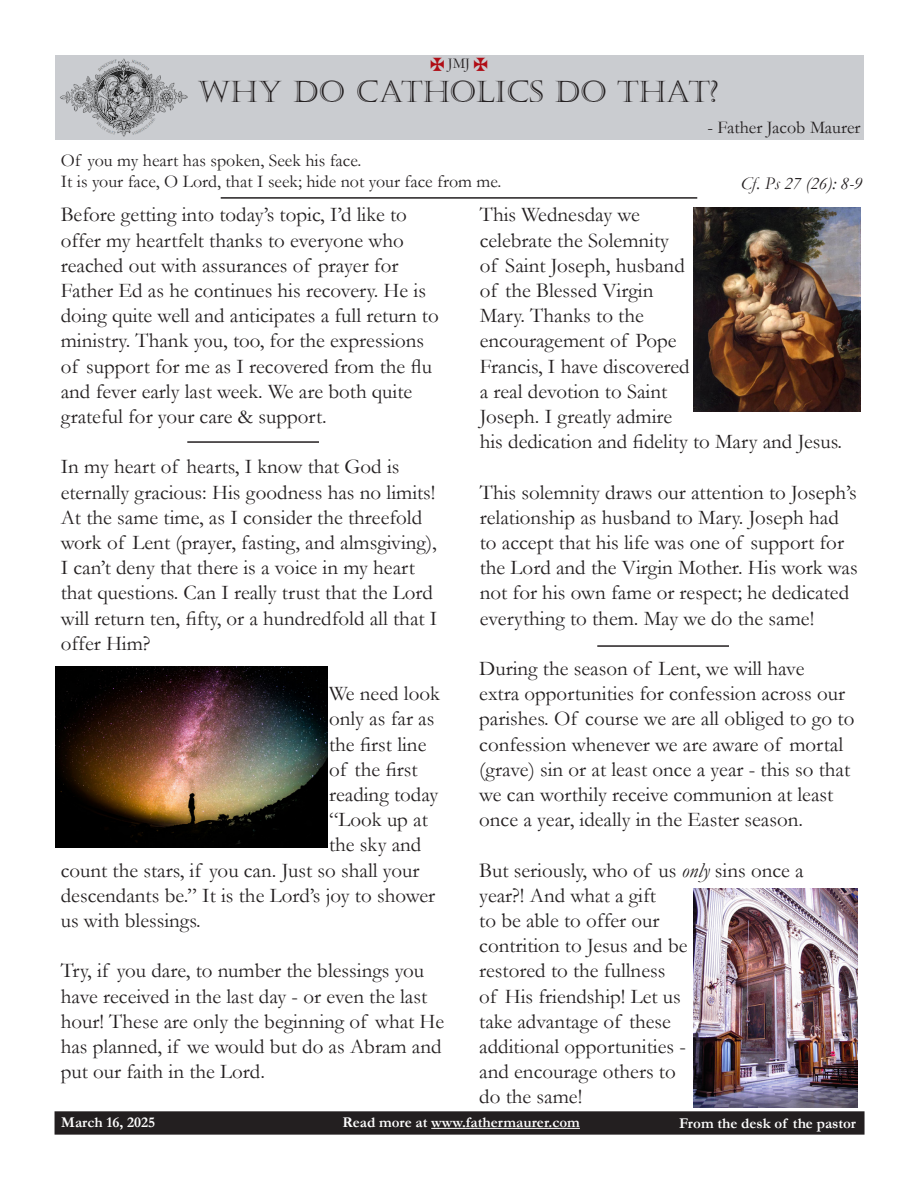
<style>
.page{position:relative;width:918px;height:1188px;background:#fff}
.page>*{position:absolute;margin:0;border:0;box-sizing:border-box;transform-origin:0 0}
.t1{font:30px "Castellar";color:#231f20}
.t2{font:21px/25.2px "Garamond";color:#231f20}
.t3{font:18px "Garamond";color:#231f20}
.t4{font:italic 18px "Garamond";color:#231f20}
.t5{font:700 15px "Garamond";color:#fff}
.t6{font:15px "Garamond";color:#231f20}
.s1{font-family:"liturgy";color:#b00d15}
.s2{font-style:italic}
</style>
<div class="page">
<div style="left:55px;top:1112px;width:809px;height:22px;background:#231f20"></div>
<div style="left:55px;top:1111px;width:810px;height:24px;border:2px solid #231f20"></div>
<div style="left:55px;top:55px;width:809px;height:85px;background:#caccd0"></div>
<img style="left:60px;top:58px;width:128px;height:79px">
<hr style="left:597px;top:645px;width:132px;height:2px;background:#231f20">
<hr style="left:221px;top:197px;width:476px;height:2px;background:#231f20">
<hr style="left:431px;top:1128px;width:149px;height:1px;background:#fff">
<img style="left:693px;top:208px;width:167px;height:204px">
<hr style="left:187px;top:441px;width:132px;height:2px;background:#231f20">
<img style="left:56px;top:667px;width:271px;height:181px">
<img style="left:693px;top:888px;width:165px;height:220px">
<p class="t6" style="left:431px;top:53px;width:58px"><span class="s1">+</span> JMJ <span class="s1">+</span></p>
<p class="t1" style="left:197px;top:74px;width:523px">WHY DO CATHOLICS DO THAT?</p>
<p class="t3" style="left:707px;top:115px;width:155px">- Father Jacob Maurer</p>
<p class="t3" style="left:61px;top:148px;width:302px">Of you my heart has spoken, Seek his face.</p>
<p class="t3" style="left:61px;top:169px;width:442px">It is your face, O Lord, that I seek; hide not your face from me.</p>
<p class="t4" style="left:741px;top:172px;width:123px">Cf. Ps 27 (26): 8-9</p>
<p class="t2" style="left:480px;top:202px;width:364px">This Wednesday we<br>celebrate the Solemnity<br>of Saint Joseph, husband<br>of the Blessed Virgin<br>Mary. Thanks to the<br>encouragement of Pope<br>Francis, I have discovered<br>a real devotion to Saint<br>Joseph. I greatly admire<br>his dedication and fidelity to Mary and Jesus.</p>
<p class="t2" style="left:480px;top:479px;width:380px">This solemnity draws our attention to Joseph’s relationship as husband to Mary. Joseph had to accept that his life was one of support for the Lord and the Virgin Mother. His work was not for his own fame or respect; he dedicated everything to them. May we do the same!</p>
<p class="t2" style="left:479px;top:655px;width:377px">During the season of Lent, we will have<br>extra opportunities for confession across our parishes. Of course we are all obliged to go to confession whenever we are aware of mortal (grave) sin or at least once a year - this so that we can worthily receive communion at least once a year, ideally in the Easter season.</p>
<p class="t2" style="left:479px;top:857px;width:326px">But seriously, who of us <span class="s2">only</span> sins once a year?! And what a gift<br>to be able to offer our<br>contrition to Jesus and be<br>restored to the fullness<br>of His friendship! Let us<br>take advantage of these<br>additional opportunities -<br>and encourage others to<br>do the same!</p>
<p class="t2" style="left:61px;top:202px;width:380px">Before getting into today’s topic, I’d like to offer my heartfelt thanks to everyone who reached out with assurances of prayer for Father Ed as he continues his recovery. He is doing quite well and anticipates a full return to ministry. Thank you, too, for the expressions of support for me as I recovered from the flu and fever early last week. We are both quite grateful for your care &amp; support.</p>
<p class="t2" style="left:61px;top:454px;width:378px">In my heart of hearts, I know that God is eternally gracious: His goodness has no limits!<br>At the same time, as I consider the threefold work of Lent (prayer, fasting, and almsgiving), I can’t deny that there is a voice in my heart that questions. Can I really trust that the Lord will return ten, fifty, or a hundredfold all that I offer Him?</p>
<p class="t2" style="left:329px;top:681px;width:112px">We need look</p>
<p class="t2" style="left:329px;top:706px;width:107px">only as far as</p>
<p class="t2" style="left:329px;top:731px;width:99px">the first line</p>
<p class="t2" style="left:329px;top:756px;width:90px">of the first</p>
<p class="t2" style="left:329px;top:781px;width:111px">reading today</p>
<p class="t2" style="left:329px;top:807px;width:100px">“Look up at</p>
<p class="t2" style="left:329px;top:832px;width:94px">the sky and</p>
<p class="t2" style="left:61px;top:857px;width:360px">count the stars, if you can. Just so shall your</p>
<p class="t2" style="left:61px;top:882px;width:376px">descendants be.” It is the Lord’s joy to shower</p>
<p class="t2" style="left:61px;top:907px;width:142px">us with blessings.</p>
<p class="t2" style="left:61px;top:958px;width:385px">Try, if you dare, to number the blessings you have received in the last day - or even the last hour! These are only the beginning of what He has planned, if we would but do as Abram and put our faith in the Lord.</p>
<p class="t5" style="left:61px;top:1112px;width:95px">March 16, 2025</p>
<p class="t5" style="left:343px;top:1112px;width:239px">Read more at www.fathermaurer.com</p>
<p class="t5" style="left:679px;top:1113px;width:179px">From the desk of the pastor</p>
</div>
